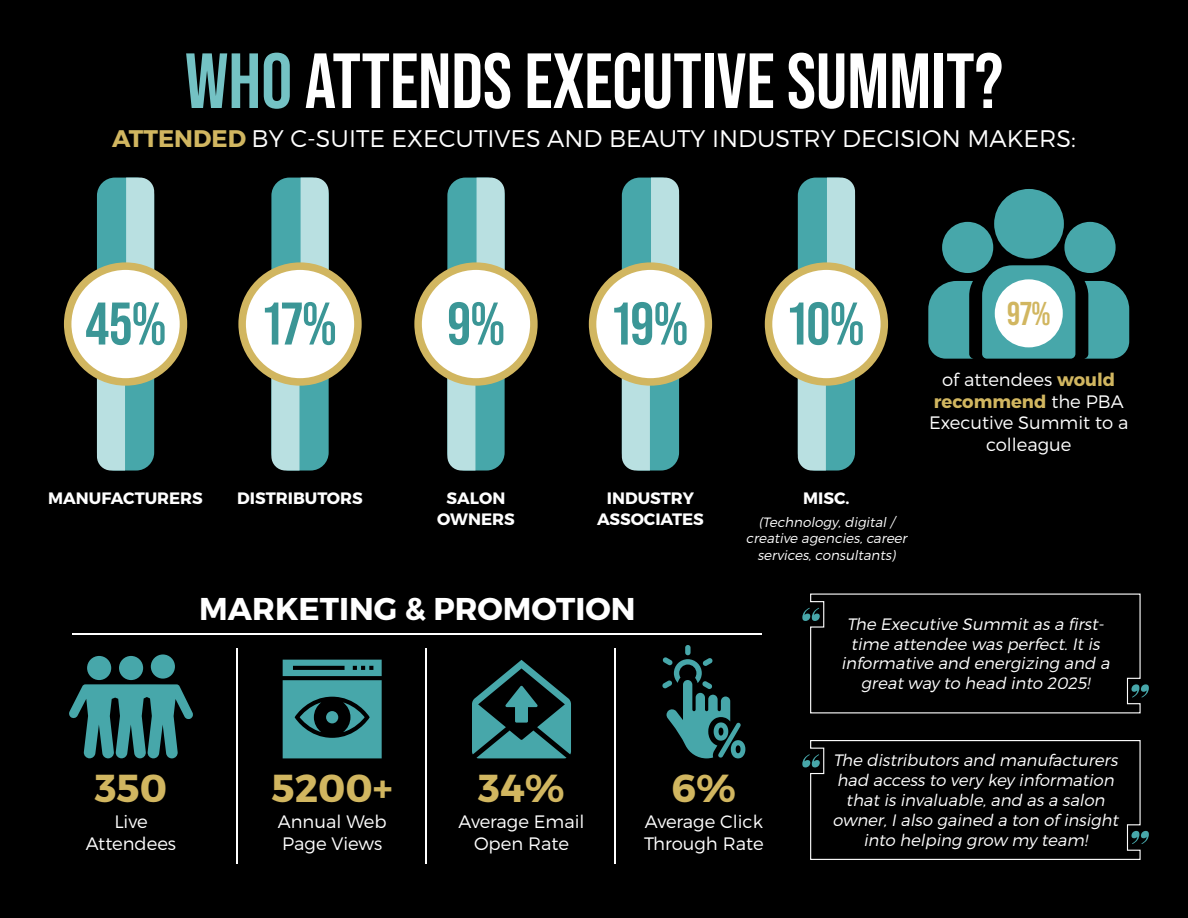
<style>
.page{position:relative;width:1188px;height:918px;background:#000}
.page>*{position:absolute;margin:0;border:0;box-sizing:border-box;transform-origin:0 0}
.t1{font:700 78px "Bebas Neue Pro";color:#fff}
.t2{font:700 60px "Bebas Neue Pro";color:#3b9696}
.t3{font:700 39px "Montserrat";color:#d1b660}
.t4{font:700 33px "Bebas Neue Pro";color:#d1b660}
.t5{font:700 31.5px "Montserrat";color:#fff}
.t6{font:300 24px "Montserrat";color:#fff}
.t7{font:300 18px/21.6px "Montserrat";color:#fff;text-align:center}
.t8{font:italic 300 16.5px/19.8px "Montserrat";letter-spacing:-.01em;color:#fff;text-align:center}
.t9{font:700 16.5px/21px "Montserrat";color:#fff;text-align:center}
.t10{font:italic 300 13.5px/16.2px "Montserrat";color:#fff;text-align:center}
.s1{color:#74c2c4}
.s2{font-weight:700;color:#d1b660}
</style>
<div class="page">
<hr style="left:73px;top:633px;width:689px;height:2px;background:#fff">
<svg style="left:472px;top:660px;width:99px;height:98px"></svg>
<div style="left:685px;top:645px;width:6px;height:10px;background:#47a7aa;border-radius:3px"></div>
<svg style="left:662px;top:657px;width:83px;height:101px"></svg>
<svg style="left:283px;top:660px;width:99px;height:98px"></svg>
<div style="left:87px;top:656px;width:24px;height:24px;background:#47a7aa;border-radius:50%"></div>
<svg style="left:69px;top:684px;width:124px;height:74px"></svg>
<div style="left:151px;top:654px;width:24px;height:25px;background:#47a7aa;border-radius:50%"></div>
<div style="left:119px;top:656px;width:24px;height:24px;background:#47a7aa;border-radius:50%"></div>
<hr style="left:237px;top:648px;width:1px;height:216px;background:#fff">
<hr style="left:426px;top:648px;width:1px;height:216px;background:#fff">
<hr style="left:615px;top:648px;width:1px;height:216px;background:#fff">
<svg style="left:802px;top:740px;width:347px;height:120px"></svg>
<svg style="left:802px;top:593px;width:347px;height:121px"></svg>
<div style="left:994px;top:189px;width:70px;height:70px;background:#47a7aa;border-radius:50%"></div>
<div style="left:1064px;top:222px;width:52px;height:51px;background:#47a7aa;border-radius:50%"></div>
<div style="left:942px;top:222px;width:51px;height:51px;background:#47a7aa;border-radius:50%"></div>
<svg style="left:982px;top:265px;width:93px;height:94px;background:#41989b"></svg>
<svg style="left:1084px;top:281px;width:45px;height:78px;background:#3b8c8e"></svg>
<svg style="left:928px;top:281px;width:45px;height:78px;background:#3b8c8f"></svg>
<div style="left:995px;top:279px;width:68px;height:68px;background:#fff;border-radius:50%"></div>
<svg style="left:97px;top:178px;width:57px;height:293px;background:#7cbec0"></svg>
<div style="left:68px;top:266px;width:115px;height:116px;background:#fff;border-radius:50%"></div>
<div style="left:64px;top:262px;width:123px;height:124px;border:8px solid #d1b660;border-radius:50%"></div>
<svg style="left:271px;top:178px;width:58px;height:293px;background:#7abcbd"></svg>
<div style="left:242px;top:266px;width:116px;height:116px;background:#fff;border-radius:50%"></div>
<div style="left:238px;top:262px;width:124px;height:124px;border:8px solid #d1b660;border-radius:50%"></div>
<svg style="left:447px;top:178px;width:58px;height:293px;background:#7abcbe"></svg>
<div style="left:418px;top:266px;width:116px;height:116px;background:#fff;border-radius:50%"></div>
<div style="left:414px;top:262px;width:124px;height:124px;border:8px solid #d1b660;border-radius:50%"></div>
<svg style="left:622px;top:178px;width:57px;height:293px;background:#7cbec0"></svg>
<div style="left:593px;top:266px;width:115px;height:116px;background:#fff;border-radius:50%"></div>
<div style="left:589px;top:262px;width:123px;height:124px;border:8px solid #d1b660;border-radius:50%"></div>
<svg style="left:798px;top:178px;width:57px;height:293px;background:#7cbec0"></svg>
<div style="left:769px;top:266px;width:115px;height:116px;background:#fff;border-radius:50%"></div>
<div style="left:765px;top:262px;width:123px;height:124px;border:8px solid #d1b660;border-radius:50%"></div>
<h1 class="t1" style="left:185px;top:36px;width:820px"><span class="s1">WHO</span> ATTENDS EXECUTIVE SUMMIT?</h1>
<h3 class="t6" style="left:112px;top:124px;width:965px"><span class="s2">ATTENDED</span> BY C-SUITE EXECUTIVES AND BEAUTY INDUSTRY DECISION MAKERS:</h3>
<h2 class="t2" style="left:85px;top:289px;width:82px">45%</h2>
<h2 class="t2" style="left:264px;top:289px;width:74px">17%</h2>
<h2 class="t2" style="left:447px;top:289px;width:59px">9%</h2>
<h2 class="t2" style="left:613px;top:289px;width:76px">19%</h2>
<h2 class="t2" style="left:789px;top:289px;width:77px">10%</h2>
<p class="t9" style="left:48px;top:488px;width:156px">MANUFACTURERS</p>
<p class="t9" style="left:237px;top:488px;width:127px">DISTRIBUTORS</p>
<p class="t9" style="left:437px;top:488px;width:79px">SALON<br>OWNERS</p>
<p class="t9" style="left:597px;top:488px;width:108px">INDUSTRY<br>ASSOCIATES</p>
<p class="t9" style="left:803px;top:488px;width:48px">MISC.</p>
<p class="t10" style="left:746px;top:514px;width:165px">(Technology, digital / creative agencies, career services, consultants)</p>
<h3 class="t4" style="left:1007px;top:294px;width:45px">97%</h3>
<p class="t7" style="left:929px;top:369px;width:201px">of attendees <span class="s2">would recommend</span> the PBA<br>Executive Summit to a colleague</p>
<h3 class="t5" style="left:199px;top:589px;width:438px">MARKETING &amp; PROMOTION</h3>
<h3 class="t3" style="left:95px;top:764px;width:74px">350</h3>
<h3 class="t3" style="left:271px;top:764px;width:123px">5200+</h3>
<h3 class="t3" style="left:478px;top:764px;width:88px">34%</h3>
<h3 class="t3" style="left:672px;top:764px;width:66px">6%</h3>
<p class="t7" style="left:86px;top:810px;width:92px">Live<br>Attendees</p>
<p class="t7" style="left:278px;top:810px;width:110px;text-align:left">Annual Web<br>Page Views</p>
<p class="t7" style="left:458px;top:810px;width:128px">Average Email<br>Open Rate</p>
<p class="t7" style="left:644px;top:810px;width:121px;text-align:left">Average Click<br>Through Rate</p>
<p class="t8" style="left:841px;top:614px;width:273px">The Executive Summit as a first&shy;time attendee was perfect. It is informative and energizing and a great way to head into 2025!</p>
<p class="t8" style="left:832px;top:750px;width:291px">The distributors and manufacturers had access to very key information that is invaluable, and as a salon owner, I also gained a ton of insight into helping grow my team!</p>
</div>
